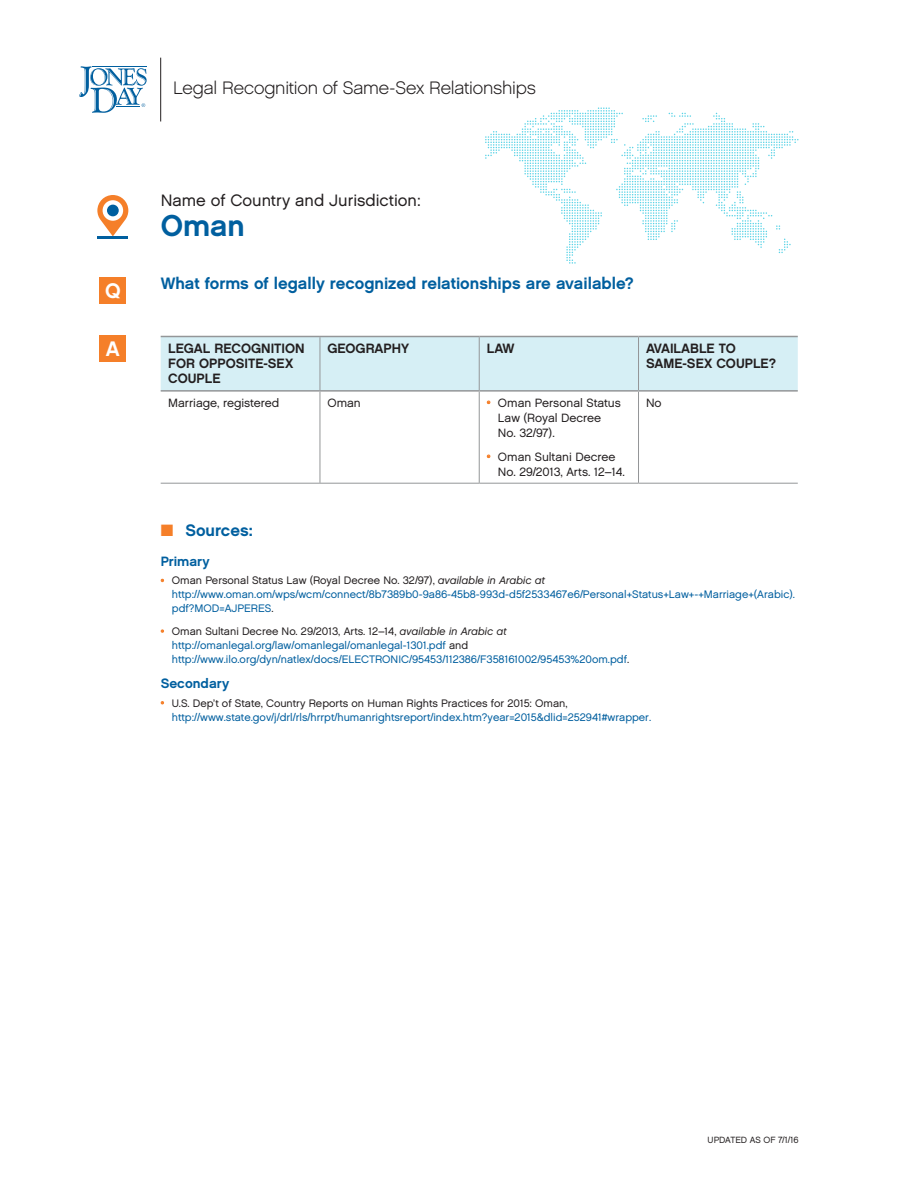
<style>
.page{position:relative;width:918px;height:1188px;background:#fff}
.page>*{position:absolute;margin:0;border:0;box-sizing:border-box;transform-origin:0 0}
.CNTRY{font:30px "Chalet New York Nineteen Sixty";color:#005f9f}
.t1{font:21px "Chalet New York Nineteen Sixty";color:#fff}
.t2{font:18px "Chalet English Channel";letter-spacing:-.01em;color:#231f20}
.Q{font:16.5px "Chalet New York Nineteen Sixty";color:#005f9f}
.CNTRY-2{font:16.5px "Chalet London Nineteen Sixty";color:#231f20}
.SRC_Header_Bold_U_LC{font:16.5px "Chalet New York Nineteen Sixty";color:#005f9f}
.TBL_HEAD_B{font:13.5px/15px "Chalet New York Nineteen Sixty";color:#231f20}
.SRC_Primary_Secondar{font:13.5px "Chalet New York Nineteen Sixty";color:#005f9f}
.TBL_BC{font:12px/15px "Chalet London Nineteen Sixty";color:#231f20}
.t3{font:10.8px/13.8px "Chalet London Nineteen Sixty";color:#005f9f}
.t4{font:9px "Chalet London Nineteen Sixty";color:#231f20}
.s1{color:#f57f29}
.s2{color:#231f20}
.s3{font-family:"Chalet Oblique London";color:#231f20}
</style>
<div class="page">
<div style="left:161px;top:337px;width:637px;height:53px;background:#d6eff5"></div>
<hr style="left:479px;top:337px;width:1px;height:53px;background:#949698">
<hr style="left:479px;top:392px;width:1px;height:91px;background:#949698">
<hr style="left:320px;top:483px;width:159px;height:1px;background:#949698">
<hr style="left:479px;top:483px;width:160px;height:1px;background:#949698">
<hr style="left:320px;top:336px;width:159px;height:1px;background:#949698">
<hr style="left:479px;top:336px;width:160px;height:1px;background:#949698">
<hr style="left:320px;top:390px;width:159px;height:2px;background:#949698">
<hr style="left:479px;top:390px;width:160px;height:2px;background:#949698">
<hr style="left:638px;top:392px;width:1px;height:91px;background:#949698">
<hr style="left:639px;top:483px;width:159px;height:1px;background:#949698">
<hr style="left:320px;top:392px;width:1px;height:91px;background:#949698">
<hr style="left:161px;top:483px;width:159px;height:1px;background:#949698">
<hr style="left:639px;top:336px;width:159px;height:1px;background:#949698">
<hr style="left:639px;top:390px;width:159px;height:2px;background:#949698">
<hr style="left:638px;top:337px;width:1px;height:53px;background:#949698">
<hr style="left:161px;top:336px;width:159px;height:1px;background:#949698">
<hr style="left:161px;top:390px;width:159px;height:2px;background:#949698">
<hr style="left:320px;top:337px;width:1px;height:53px;background:#949698">
<svg style="left:161px;top:629px;width:3px;height:4px"></svg>
<div style="left:100px;top:278px;width:26px;height:26px;background:#f57f29"></div>
<svg style="left:97px;top:195px;width:31px;height:41px"></svg>
<div style="left:103px;top:200px;width:20px;height:21px;background:#fff;border-radius:50%"></div>
<div style="left:107px;top:205px;width:12px;height:11px;background:#005f9f;border-radius:50%"></div>
<hr style="left:97px;top:236px;width:31px;height:3px;background:#005f9f">
<div style="left:100px;top:336px;width:26px;height:26px;background:#f57f29"></div>
<svg style="left:485px;top:107px;width:314px;height:157px"></svg>
<hr style="left:160px;top:58px;width:1px;height:63px;background:#231f20">
<svg style="left:79px;top:66px;width:68px;height:47px"></svg>
<p class="t1" style="left:105px;top:278px;width:17px">Q</p>
<p class="t1" style="left:106px;top:336px;width:16px">A</p>
<p class="t2" style="left:173px;top:77px;width:364px">Legal Recognition of Same-Sex Relationships</p>
<p class="CNTRY-2" style="left:161px;top:191px;width:262px">Name of Country and Jurisdiction:</p>
<p class="CNTRY" style="left:161px;top:208px;width:86px">Oman</p>
<p class="Q" style="left:161px;top:273px;width:475px">What forms of legally recognized relationships are available?</p>
<p class="TBL_HEAD_B" style="left:168px;top:341px;width:138px">LEGAL RECOGNITION<br>FOR OPPOSITE-SEX<br>COUPLE</p>
<p class="TBL_HEAD_B" style="left:327px;top:341px;width:83px">GEOGRAPHY</p>
<p class="TBL_HEAD_B" style="left:487px;top:341px;width:29px">LAW</p>
<p class="TBL_HEAD_B" style="left:646px;top:341px;width:132px">AVAILABLE TO<br>SAME-SEX COUPLE?</p>
<p class="TBL_BC" style="left:168px;top:395px;width:113px">Marriage, registered</p>
<p class="TBL_BC" style="left:327px;top:395px;width:35px">Oman</p>
<p class="TBL_BC" style="left:498px;top:395px;width:124px;text-indent:-11px"><span class="s1">•</span> Oman Personal Status<br>Law (Royal Decree<br>No. 32/97).</p>
<p class="TBL_BC" style="left:498px;top:449px;width:128px;text-indent:-11px"><span class="s1">•</span> Oman Sultani Decree<br>No. 29/2013, Arts. 12–14.</p>
<p class="TBL_BC" style="left:646px;top:395px;width:17px">No</p>
<p class="SRC_Header_Bold_U_LC" style="left:161px;top:520px;width:94px"><span class="s1">■</span> Sources:</p>
<p class="SRC_Primary_Secondar" style="left:161px;top:553px;width:51px">Primary</p>
<p class="t3" style="left:172px;top:574px;width:625px;text-indent:-11px"><span class="s1">•</span> <span class="s2">Oman Personal Status Law (Royal Decree No. 32/97),</span> <span class="s3">available in Arabic at </span>http://www.oman.om/wps/wcm/connect/8b7389b0-9a86-45b8-993d-d5f2533467e6/Personal+Status+Law+-+Marriage+(Arabic). pdf?MOD=AJPERES<span class="s2">.</span></p>
<p class="t3" style="left:172px;top:624px;width:459px;text-indent:-11px"><span class="s1">•</span> <span class="s2">Oman Sultani Decree No. 29/2013, Arts. 12–14,</span> <span class="s3">available in Arabic at </span>http://omanlegal.org/law/omanlegal/omanlegal-1301.pdf <span class="s2">and </span>http://www.ilo.org/dyn/natlex/docs/ELECTRONIC/95453/112386/F358161002/95453%20om.pdf<span class="s2">.</span></p>
<p class="SRC_Primary_Secondar" style="left:161px;top:675px;width:70px">Secondary</p>
<p class="t3" style="left:172px;top:696px;width:481px;text-indent:-11px"><span class="s1">•</span> <span class="s2">U.S. Dep’t of State, Country Reports on Human Rights Practices for 2015: Oman, </span>http://www.state.gov/j/drl/rls/hrrpt/humanrightsreport/index.htm?year=2015&amp;dlid=252941#wrapper.</p>
<p class="t4" style="left:708px;top:1135px;width:92px">UPDATED AS OF 7/1/16</p>
</div>
